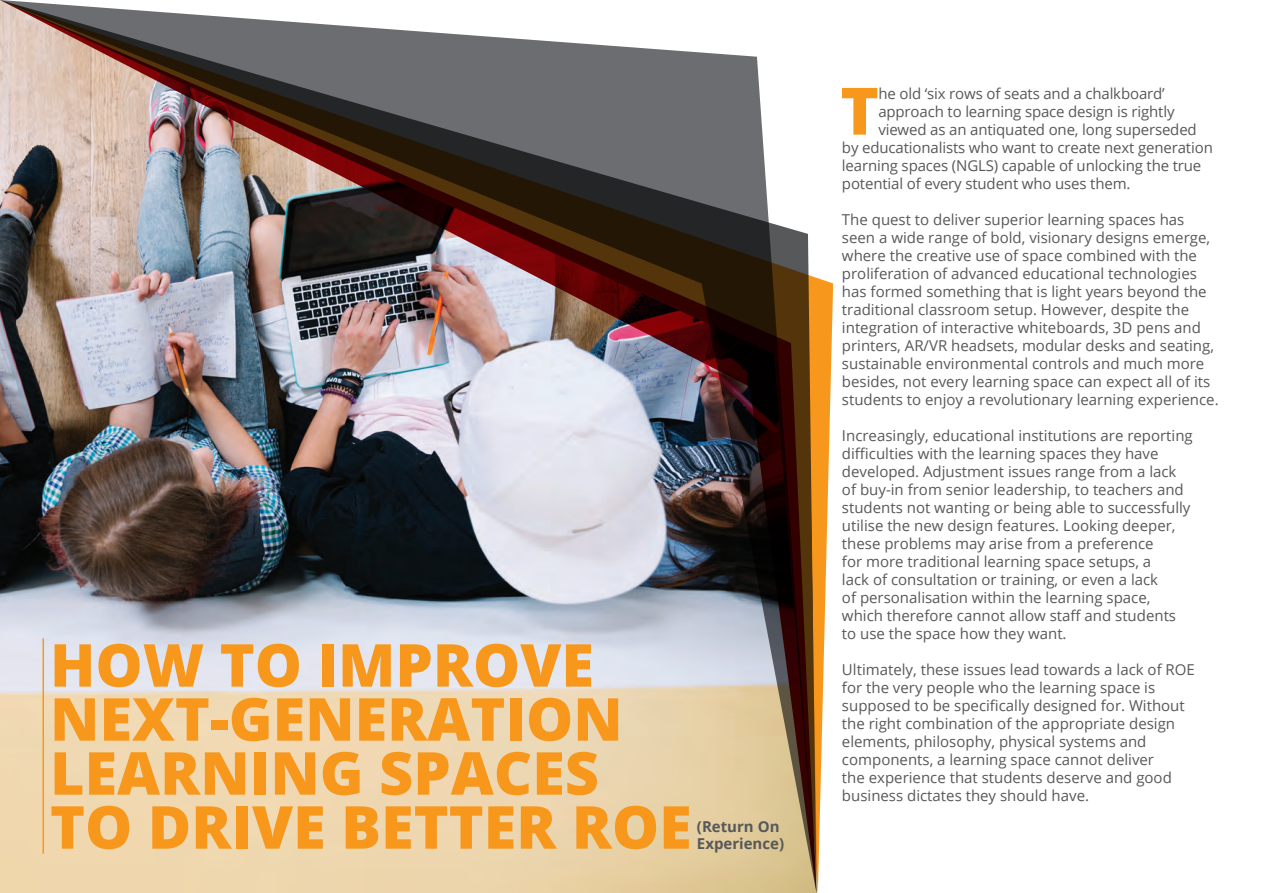
<style>
.page{position:relative;width:1263px;height:893px;background:#fff}
.page>*{position:absolute;margin:0;border:0;box-sizing:border-box;transform-origin:0 0}
.t1{font:800 65.4px "Open Sans";color:#f7981d}
.t2{font:800 59.25px/54px "Open Sans";color:#f7981d}
.t3{font:15px/18px "Open Sans";color:#57585a}
.t4{font:700 15px/16.5px "Open Sans";color:#57585a}
</style>
<div class="page">
<svg style="left:816px;top:277px;width:17px;height:616px;fill:#f7981d"></svg>
<img style="left:0;top:0;width:816px;height:893px">
<hr style="left:43px;top:638px;width:1px;height:216px;background:#f7981d">
<h2 class="t2" style="left:50px;top:635px;width:643px">HOW TO IMPROVE<br>NEXT-GENERATION<br>LEARNING SPACES<br>TO DRIVE BETTER ROE</h2>
<p class="t4" style="left:697px;top:818px;width:89px">(Return On<br>Experience)</p>
<h1 class="t1" style="left:840px;top:61px;width:40px">T</h1>
<p class="t3" style="left:878px;top:84px;width:288px">he old ‘six rows of seats and a chalkboard’</p>
<p class="t3" style="left:878px;top:102px;width:298px">approach to learning space design is rightly</p>
<p class="t3" style="left:878px;top:120px;width:320px">viewed as an antiquated one, long superseded</p>
<p class="t3" style="left:842px;top:138px;width:372px">by educationalists who want to create next generation</p>
<p class="t3" style="left:842px;top:156px;width:361px">learning spaces (NGLS) capable of unlocking the true</p>
<p class="t3" style="left:842px;top:174px;width:290px">potential of every student who uses them.</p>
<p class="t3" style="left:842px;top:210px;width:378px">The quest to deliver superior learning spaces has seen a wide range of bold, visionary designs emerge, where the creative use of space combined with the proliferation of advanced educational technologies has formed something that is light years beyond the traditional classroom setup. However, despite the integration of interactive whiteboards, 3D pens and printers, AR/VR headsets, modular desks and seating, sustainable environmental controls and much more besides, not every learning space can expect all of its students to enjoy a revolutionary learning experience.</p>
<p class="t3" style="left:842px;top:426px;width:352px">Increasingly, educational institutions are reporting difficulties with the learning spaces they have developed. Adjustment issues range from a lack of buy-in from senior leadership, to teachers and students not wanting or being able to successfully utilise the new design features. Looking deeper, these problems may arise from a preference<br>for more traditional learning space setups, a<br>lack of consultation or training, or even a lack<br>of personalisation within the learning space, which therefore cannot allow staff and students to use the space how they want.</p>
<p class="t3" style="left:842px;top:660px;width:354px">Ultimately, these issues lead towards a lack of ROE for the very people who the learning space is supposed to be specifically designed for. Without the right combination of the appropriate design elements, philosophy, physical systems and components, a learning space cannot deliver<br>the experience that students deserve and good business dictates they should have.</p>
</div>
